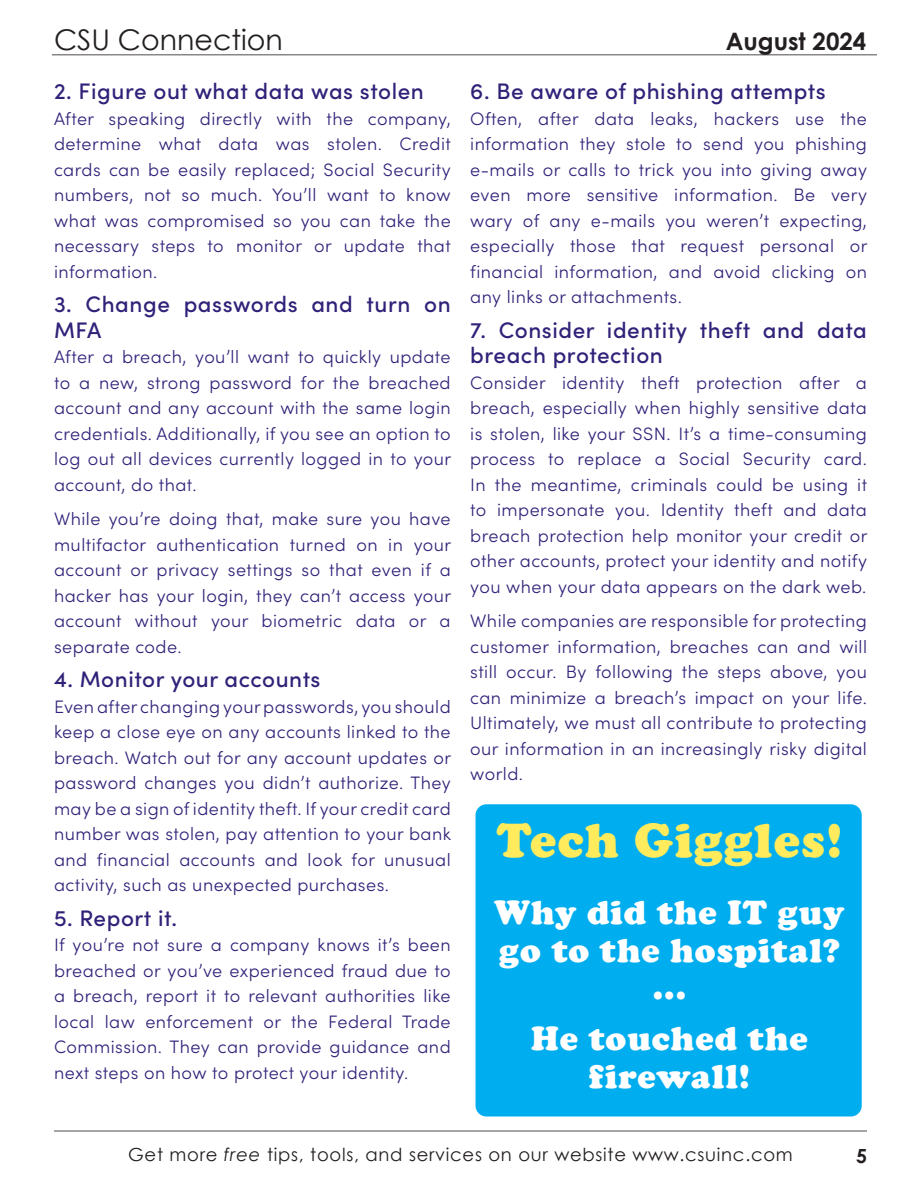
<style>
.page{position:relative;width:921px;height:1188px;background:#fff}
.page>*{position:absolute;margin:0;border:0;box-sizing:border-box;transform-origin:0 0}
.t1{font:900 49.5px "Cooper";letter-spacing:.03em;color:#ffeb5b}
.t2{font:900 34.5px/37.5px "Cooper";letter-spacing:.03em;color:#fff}
.t3{font:28.5px "Century Gothic";color:#231f20}
.t4{font:700 24px "Century Gothic";color:#231f20}
.t5{font:500 22.5px/25.5px "Sofia Pro";letter-spacing:.025em;color:#312179}
.t6{font:700 19.5px "Century Gothic";color:#231f20}
.t7{font:300 18px/25.5px "Sofia Pro";letter-spacing:.025em;color:#312179;text-align:justify}
.t8{font:18px "Century Gothic";letter-spacing:.04em;color:#231f20}
.s1{font-style:italic}
</style>
<div class="page">
<hr style="left:52px;top:54px;width:825px;height:2px;background:#231f20">
<hr style="left:54px;top:1130px;width:813px;height:2px;background:#231f20">
<div style="left:476px;top:804px;width:386px;height:313px;background:#00aeef;border-radius:11px"></div>
<h3 class="t3" style="left:54px;top:20px;width:230px">CSU Connection</h3>
<h3 class="t4" style="left:726px;top:23px;width:142px">August 2024</h3>
<p class="t5" style="left:54px;top:77px;width:371px">2. Figure out what data was stolen</p>
<p class="t7" style="left:54px;top:105px;width:398px">After speaking directly with the company, determine what data was stolen. Credit cards can be easily replaced; Social Security numbers, not so much. You’ll want to know what was compromised so you can take the necessary steps to monitor or update that information.</p>
<p class="t5" style="left:54px;top:290px;width:398px">3. Change passwords and turn on<br>MFA</p>
<p class="t7" style="left:54px;top:343px;width:399px">After a breach, you’ll want to quickly update to a new, strong password for the breached account and any account with the same login credentials. Additionally, if you see an option to log out all devices currently logged in to your account, do that.</p>
<p class="t7" style="left:54px;top:505px;width:399px">While you’re doing that, make sure you have multifactor authentication turned on in your account or privacy settings so that even if a hacker has your login, they can’t access your account without your biometric data or a separate code.</p>
<p class="t5" style="left:54px;top:665px;width:268px">4. Monitor your accounts</p>
<p class="t7" style="left:54px;top:693px;width:399px">Even after changing your passwords, you should keep a close eye on any accounts linked to the breach. Watch out for any account updates or password changes you didn’t authorize. They may be a sign of identity theft. If your credit card number was stolen, pay attention to your bank and financial accounts and look for unusual activity, such as unexpected purchases.</p>
<p class="t5" style="left:54px;top:904px;width:125px">5. Report it.</p>
<p class="t7" style="left:54px;top:931px;width:398px">If you’re not sure a company knows it’s been breached or you’ve experienced fraud due to a breach, report it to relevant authorities like local law enforcement or the Federal Trade Commission. They can provide guidance and next steps on how to protect your identity.</p>
<p class="t5" style="left:470px;top:77px;width:357px">6. Be aware of phishing attempts</p>
<p class="t7" style="left:470px;top:105px;width:399px">Often, after data leaks, hackers use the information they stole to send you phishing e-mails or calls to trick you into giving away even more sensitive information. Be very wary of any e-mails you weren’t expecting, especially those that request personal or financial information, and avoid clicking on any links or attachments.</p>
<p class="t5" style="left:470px;top:316px;width:398px">7. Consider identity theft and data breach protection</p>
<p class="t7" style="left:470px;top:369px;width:399px">Consider identity theft protection after a breach, especially when highly sensitive data is stolen, like your SSN. It’s a time-consuming process to replace a Social Security card.<br>In the meantime, criminals could be using it to impersonate you. Identity theft and data breach protection help monitor your credit or other accounts, protect your identity and notify you when your data appears on the dark web.</p>
<p class="t7" style="left:470px;top:607px;width:398px">While companies are responsible for protecting customer information, breaches can and will still occur. By following the steps above, you can minimize a breach’s impact on your life.<br>Ultimately, we must all contribute to protecting our information in an increasingly risky digital world.</p>
<p class="t1" style="left:497px;top:811px;width:346px">Tech Giggles!</p>
<p class="t2" style="left:494px;top:894px;width:352px">Why did the IT guy go to the hospital?</p>
<p class="t2" style="left:653px;top:969px;width:35px">...</p>
<p class="t2" style="left:531px;top:1020px;width:278px;text-align:center">He touched the firewall!</p>
<p class="t8" style="left:128px;top:1142px;width:666px">Get more <span class="s1">free</span> tips, tools, and services on our website www.csuinc.com</p>
<p class="t6" style="left:856px;top:1141px;width:12px">5</p>
</div>
